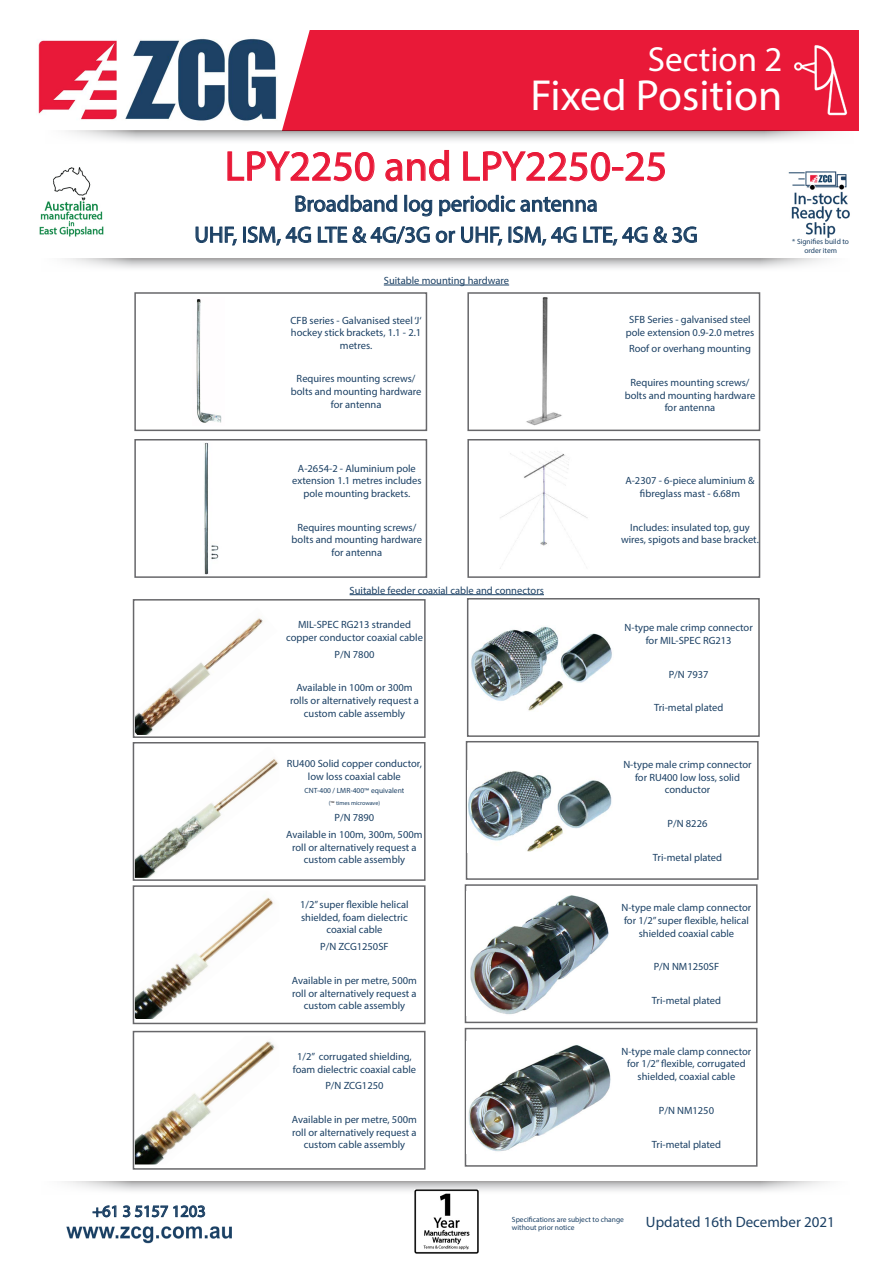
<style>
.page{position:relative;width:893px;height:1263px;background:#fff}
.page>*{position:absolute;margin:0;border:0;box-sizing:border-box;transform-origin:0 0}
.t1{font:43.65px "Myriad Pro";color:#fff}
.t2{font:42px "Myriad Pro";color:#e91938}
.t3{font:34.95px "Myriad Pro";color:#fff}
.t4{font:22.5px "Myriad Pro";color:#1b4064}
.t5{font:16.5px "Myriad Pro";color:#1b4064}
.t6{font:15px "Myriad Pro";color:#1b4064}
.t7{font:10.5px/12.6px "Myriad Pro";color:#1b4064;text-align:center}
.t8{font:7.5px/9px "Myriad Pro";color:#1b4064;text-align:center}
.t9{font:6px "Myriad Pro";color:#1b4064}
.s1{font-family:"Calibri"}
.s2{font-family:"Calibri";color:#231f20}
</style>
<div class="page">
<img style="left:66px;top:1226px;width:166px;height:17px">
<svg style="left:92px;top:1205px;width:114px;height:13px"></svg>
<svg style="left:64px;top:1181px;width:764px;height:13px"></svg>
<svg style="left:65px;top:259px;width:762px;height:10px"></svg>
<div style="left:273px;top:30px;width:586px;height:101px;background:#e91938"></div>
<svg style="left:68px;top:131px;width:764px;height:10px"></svg>
<svg style="left:195px;top:150px;width:502px;height:96px"></svg>
<img style="left:38px;top:34px;width:244px;height:91px">
<img style="left:414px;top:1190px;width:64px;height:64px">
<img style="left:788px;top:171px;width:62px;height:66px">
<img style="left:785px;top:44px;width:72px;height:72px">
<img style="left:39px;top:167px;width:65px;height:70px">
<div style="left:133px;top:599px;width:293px;height:139px;border:2px solid #67676a"></div>
<div style="left:467px;top:598px;width:293px;height:139px;border:2px solid #67676a"></div>
<div style="left:133px;top:742px;width:293px;height:139px;border:2px solid #67676a"></div>
<div style="left:466px;top:741px;width:293px;height:139px;border:2px solid #67676a"></div>
<div style="left:133px;top:885px;width:293px;height:139px;border:2px solid #67676a"></div>
<div style="left:465px;top:884px;width:292px;height:139px;border:2px solid #67676a"></div>
<div style="left:465px;top:1028px;width:292px;height:139px;border:2px solid #67676a"></div>
<div style="left:133px;top:1031px;width:293px;height:139px;border:2px solid #67676a"></div>
<img style="left:135px;top:607px;width:128px;height:128px">
<img style="left:469px;top:626px;width:143px;height:85px">
<img style="left:135px;top:747px;width:143px;height:131px">
<img style="left:468px;top:770px;width:144px;height:82px">
<img style="left:135px;top:890px;width:138px;height:129px">
<img style="left:467px;top:892px;width:142px;height:124px">
<img style="left:467px;top:1041px;width:144px;height:112px">
<img style="left:135px;top:1036px;width:140px;height:128px">
<hr style="left:350px;top:594px;width:194px;height:1px;background:#1b4064">
<hr style="left:384px;top:285px;width:125px;height:1px;background:#1b4064">
<div style="left:467px;top:292px;width:293px;height:139px;border:2px solid #67676a"></div>
<div style="left:134px;top:292px;width:293px;height:139px;border:2px solid #67676a"></div>
<img style="left:526px;top:297px;width:36px;height:129px">
<img style="left:196px;top:299px;width:26px;height:124px">
<div style="left:467px;top:439px;width:293px;height:139px;border:2px solid #67676a"></div>
<img style="left:500px;top:451px;width:88px;height:118px">
<div style="left:134px;top:439px;width:293px;height:139px;border:2px solid #67676a"></div>
<img style="left:204px;top:442px;width:15px;height:132px">
<p class="t3" style="left:648px;top:38px;width:136px">Section 2</p>
<p class="t1" style="left:530px;top:69px;width:254px">Fixed Position</p>
<p class="t2" style="left:225px;top:140px;width:444px">LPY2250 and LPY2250-25</p>
<p class="t4" style="left:294px;top:190px;width:305px">Broadband log periodic antenna</p>
<p class="t4" style="left:194px;top:221px;width:505px">UHF, ISM, 4G LTE &amp; 4G/3G or UHF, ISM, 4G LTE, 4G &amp; 3G</p>
<p class="t7" style="left:384px;top:274px;width:127px">Suitable mounting hardware</p>
<p class="t7" style="left:290px;top:314px;width:133px">CFB series - Galvanised steel ‘J‘ hockey stick brackets, 1.1 - 2.1 metres.</p>
<p class="t7" style="left:291px;top:372px;width:132px">Requires mounting screws/ bolts and mounting hardware for antenna</p>
<p class="t7" style="left:626px;top:313px;width:130px">SFB Series - galvanised steel pole extension 0.9-2.0 metres</p>
<p class="t7" style="left:629px;top:342px;width:123px">Roof or overhang mounting</p>
<p class="t7" style="left:625px;top:376px;width:132px">Requires mounting screws/ bolts and mounting hardware for antenna</p>
<p class="t8" style="left:792px;top:237px;width:58px">* Signifies build to order item</p>
<p class="t7" style="left:292px;top:462px;width:131px">A-2654-2 - Aluminium pole extension 1.1 metres includes pole mounting brackets.</p>
<p class="t7" style="left:292px;top:521px;width:132px">Requires mounting screws/ bolts and mounting hardware for antenna</p>
<p class="t7" style="left:350px;top:584px;width:196px">Suitable feeder coaxial cable and connectors</p>
<p class="t7" style="left:286px;top:618px;width:138px">MIL-SPEC RG213 stranded copper conductor coaxial cable</p>
<p class="t7" style="left:335px;top:648px;width:41px">P/N 7800</p>
<p class="t7" style="left:290px;top:681px;width:130px">Available in 100m or 300m rolls or alternatively request a custom cable assembly</p>
<p class="t7" style="left:287px;top:757px;width:137px">RU400 Solid copper conductor, low loss coaxial cable</p>
<p class="t8" style="left:305px;top:786px;width:101px">CNT-400 / LMR-400<span class="s1">™</span> equivalent</p>
<p class="t9" style="left:329px;top:799px;width:53px">(<span class="s2">™</span> times microwave)</p>
<p class="t7" style="left:334px;top:811px;width:41px">P/N 7890</p>
<p class="t7" style="left:286px;top:828px;width:138px">Available in 100m, 300m, 500m roll or alternatively request a custom cable assembly</p>
<p class="t7" style="left:300px;top:898px;width:110px">1/2” super flexible helical shielded, foam dielectric coaxial cable</p>
<p class="t7" style="left:320px;top:940px;width:70px">P/N ZCG1250SF</p>
<p class="t7" style="left:292px;top:974px;width:126px">Available in per metre, 500m roll or alternatively request a custom cable assembly</p>
<p class="t7" style="left:293px;top:1050px;width:125px">1/2” corrugated shielding, foam dielectric coaxial cable</p>
<p class="t7" style="left:325px;top:1079px;width:60px">P/N ZCG1250</p>
<p class="t7" style="left:292px;top:1113px;width:126px">Available in per metre, 500m roll or alternatively request a custom cable assembly</p>
<p class="t7" style="left:625px;top:474px;width:131px">A-2307 - 6-piece aluminium &amp; fibreglass mast - 6.68m</p>
<p class="t7" style="left:621px;top:521px;width:139px">Includes: insulated top, guy wires, spigots and base bracket.</p>
<p class="t7" style="left:624px;top:621px;width:130px">N-type male crimp connector for MIL-SPEC RG213</p>
<p class="t7" style="left:669px;top:668px;width:41px">P/N 7937</p>
<p class="t7" style="left:654px;top:701px;width:71px">Tri-metal plated</p>
<p class="t7" style="left:623px;top:758px;width:130px">N-type male crimp connector for RU400 low loss, solid conductor</p>
<p class="t7" style="left:668px;top:817px;width:41px">P/N 8226</p>
<p class="t7" style="left:653px;top:851px;width:71px">Tri-metal plated</p>
<p class="t7" style="left:621px;top:901px;width:131px">N-type male clamp connector for 1/2” super flexible, helical shielded coaxial cable</p>
<p class="t7" style="left:654px;top:960px;width:67px">P/N NM1250SF</p>
<p class="t7" style="left:652px;top:994px;width:71px">Tri-metal plated</p>
<p class="t7" style="left:621px;top:1045px;width:131px">N-type male clamp connector for 1/2” flexible, corrugated shielded, coaxial cable</p>
<p class="t7" style="left:659px;top:1104px;width:57px">P/N NM1250</p>
<p class="t7" style="left:652px;top:1137px;width:71px">Tri-metal plated</p>
<p class="t5" style="left:92px;top:1201px;width:115px">+61 3 5157 1203</p>
<p class="t8" style="left:512px;top:1214px;width:113px">Specifications are subject to change</p>
<p class="t8" style="left:512px;top:1223px;width:64px">without prior notice</p>
<p class="t6" style="left:646px;top:1213px;width:190px">Updated 16th December 2021</p>
</div>
